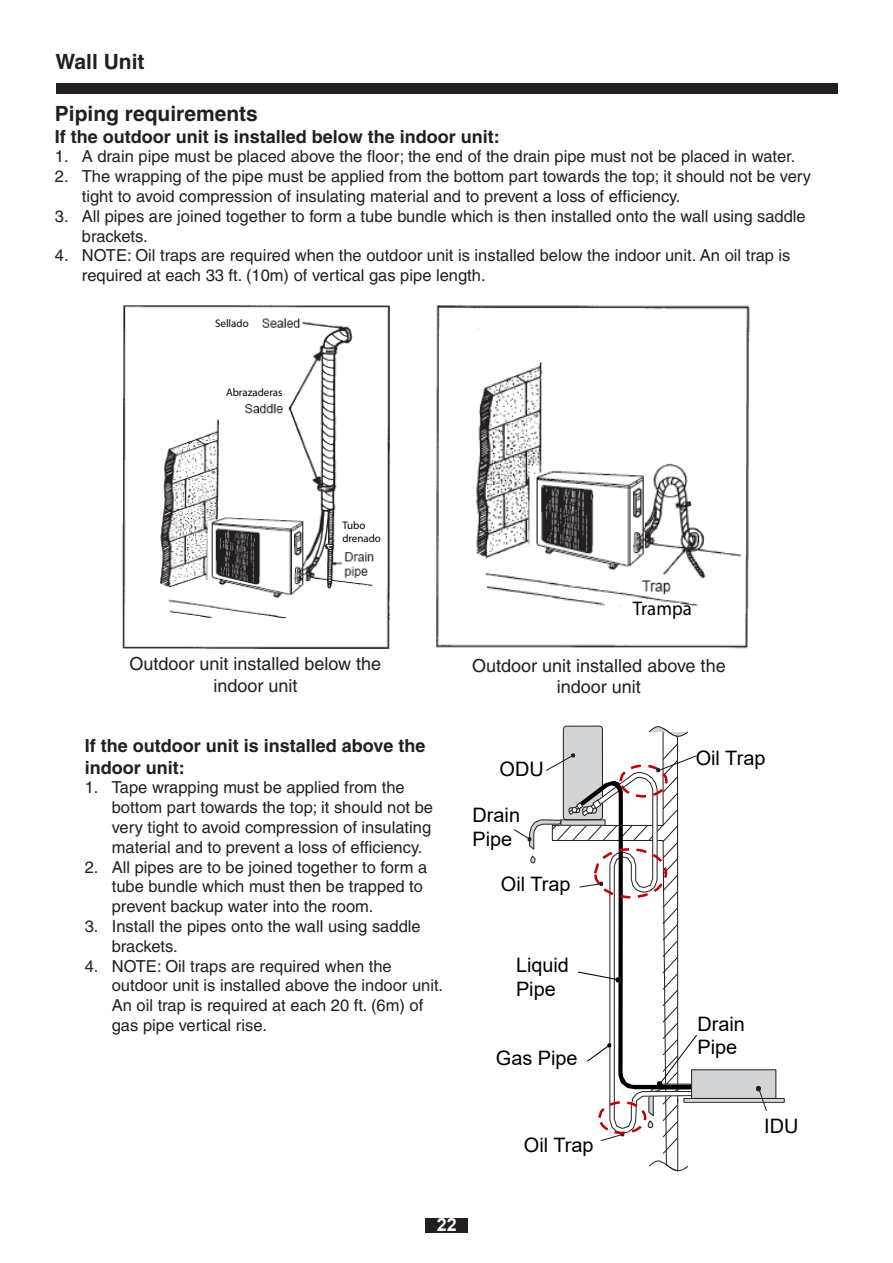
<style>
.page{position:relative;width:893px;height:1263px;background:#fff}
.page>*{position:absolute;margin:0;border:0;box-sizing:border-box;transform-origin:0 0}
.t1{font:700 21px "Helvetica";color:#231f20}
.t2{font:19.95px/23.9px "Arial";color:#000}
.t3{font:19.8px "Myriad Pro";color:#000;scale:.95 1}
.t4{font:700 18px/21.6px "Helvetica";color:#231f20}
.t5{font:18px/21.6px "Helvetica";color:#231f20;text-align:center}
.t6{font:700 18px "Arial";color:#fff}
.t7{font:16.5px/19.8px "Helvetica";color:#231f20}
.t8{font:10.95px/13.2px "Myriad Pro";color:#000}
</style>
<div class="page">
<svg style="left:648px;top:1160px;width:41px;height:12px"></svg>
<div style="left:691px;top:1070px;width:85px;height:28px;background:#d1d3d4"></div>
<hr style="left:684px;top:1099px;width:100px;height:2px;background:#d1d3d4">
<div style="left:683px;top:1098px;width:102px;height:5px;border:1px solid #231f20"></div>
<svg style="left:756px;top:1086px;width:12px;height:26px"></svg>
<svg style="left:514px;top:725px;width:192px;height:429px"></svg>
<img style="left:122px;top:305px;width:268px;height:344px">
<img style="left:436px;top:305px;width:314px;height:344px">
<div style="left:425px;top:1218px;width:43px;height:15px;background:#231f20"></div>
<div style="left:56px;top:83px;width:782px;height:11px;background:#231f20"></div>
<p class="t1" style="left:56px;top:49px;width:90px">Wall Unit</p>
<p class="t1" style="left:55px;top:101px;width:205px">Piping requirements</p>
<p class="t4" style="left:55px;top:125px;width:446px">If the outdoor unit is installed below the indoor unit:</p>
<p class="t7" style="left:55px;top:147px;width:742px">1. A drain pipe must be placed above the floor; the end of the drain pipe must not be placed in water.</p>
<p class="t7" style="left:82px;top:166px;width:731px;text-indent:-27px">2. The wrapping of the pipe must be applied from the bottom part towards the top; it should not be very tight to avoid compression of insulating material and to prevent a loss of efficiency.</p>
<p class="t7" style="left:82px;top:206px;width:725px;text-indent:-27px">3. All pipes are joined together to form a tube bundle which is then installed onto the wall using saddle brackets.</p>
<p class="t7" style="left:82px;top:246px;width:710px;text-indent:-27px">4. NOTE: Oil traps are required when the outdoor unit is installed below the indoor unit. An oil trap is required at each 33 ft. (10m) of vertical gas pipe length.</p>
<p class="t8" style="left:215px;top:317px;width:35px">Sellado</p>
<p class="t8" style="left:226px;top:386px;width:58px">Abrazaderas</p>
<p class="t8" style="left:342px;top:518px;width:40px">Tubo drenado</p>
<p class="t3" style="left:633px;top:596px;width:64px">Trampa</p>
<p class="t5" style="left:129px;top:653px;width:253px">Outdoor unit installed below the indoor unit</p>
<p class="t5" style="left:472px;top:654px;width:255px">Outdoor unit installed above the indoor unit</p>
<p class="t4" style="left:85px;top:734px;width:342px">If the outdoor unit is installed above the indoor unit:</p>
<p class="t7" style="left:112px;top:778px;width:323px;text-indent:-27px">1. Tape wrapping must be applied from the bottom part towards the top; it should not be very tight to avoid compression of insulating material and to prevent a loss of efficiency.</p>
<p class="t7" style="left:112px;top:857px;width:317px;text-indent:-27px">2. All pipes are to be joined together to form a tube bundle which must then be trapped to prevent backup water into the room.</p>
<p class="t7" style="left:112px;top:916px;width:310px;text-indent:-27px">3. Install the pipes onto the wall using saddle brackets.</p>
<p class="t7" style="left:112px;top:956px;width:333px;text-indent:-27px">4. NOTE: Oil traps are required when the outdoor unit is installed above the indoor unit.<br>An oil trap is required at each 20 ft. (6m) of gas pipe vertical rise.</p>
<p class="t2" style="left:500px;top:757px;width:46px">ODU</p>
<p class="t2" style="left:473px;top:803px;width:49px">Drain<br>Pipe</p>
<p class="t2" style="left:501px;top:872px;width:71px">Oil Trap</p>
<p class="t2" style="left:516px;top:952px;width:54px">Liquid<br>Pipe</p>
<p class="t2" style="left:496px;top:1045px;width:83px">Gas Pipe</p>
<p class="t6" style="left:437px;top:1212px;width:22px">22</p>
<p class="t2" style="left:524px;top:1132px;width:71px">Oil Trap</p>
<p class="t2" style="left:696px;top:745px;width:71px">Oil Trap</p>
<p class="t2" style="left:697px;top:1011px;width:49px">Drain<br>Pipe</p>
<p class="t2" style="left:764px;top:1114px;width:36px">IDU</p>
</div>
